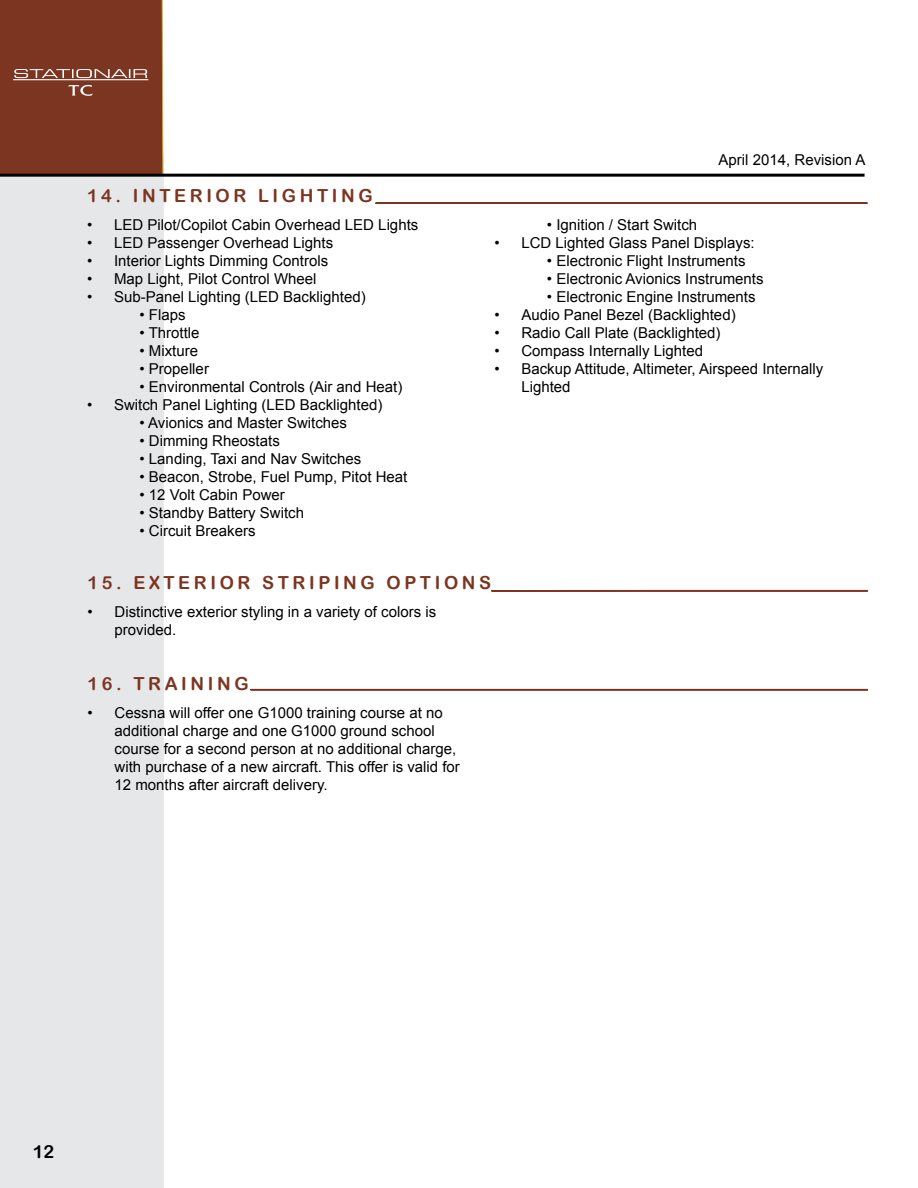
<style>
.page{position:relative;width:918px;height:1188px;background:#fff}
.page>*{position:absolute;margin:0;border:0;box-sizing:border-box;transform-origin:0 0}
.t1{font:18px "Arial Rounded MT Bold";letter-spacing:.2em;color:#7c3520}
.t2{font:18px "Arial Rounded MT Bold";color:#000}
.t3{font:15px/18px "Arial";color:#000}
</style>
<div class="page">
<div style="left:0;top:156px;width:164px;height:1032px;background:#e6e7e8"></div>
<hr style="left:0;top:174px;width:865px;height:3px;background:#000">
<div style="left:0;top:0;width:163px;height:174px;background:#7c3520"></div>
<hr style="left:376px;top:202px;width:491px;height:2px;background:#7c3520">
<hr style="left:491px;top:590px;width:377px;height:2px;background:#7c3520">
<hr style="left:250px;top:689px;width:618px;height:1px;background:#7c3520">
<p class="t1" style="left:87px;top:185px;width:88px">14. INTERIOR</p>
<p class="t1" style="left:258px;top:185px;width:72px">LI GHTIN</p>
<p class="t1" style="left:358px;top:185px;width:16px">G</p>
<p class="t3" style="left:87px;top:216px;width:333px">• LED Pilot/Copilot Cabin Overhead LED Lights</p>
<p class="t3" style="left:87px;top:234px;width:248px">• LED Passenger Overhead Lights</p>
<p class="t3" style="left:87px;top:252px;width:243px">• Interior Lights Dimming Controls</p>
<p class="t3" style="left:87px;top:270px;width:231px">• Map Light, Pilot Control Wheel</p>
<p class="t3" style="left:87px;top:288px;width:280px">• Sub-Panel Lighting (LED Backlighted)</p>
<p class="t3" style="left:140px;top:306px;width:48px">• Flaps</p>
<p class="t3" style="left:140px;top:324px;width:61px">• Throttle</p>
<p class="t3" style="left:140px;top:342px;width:60px">• Mixture</p>
<p class="t3" style="left:140px;top:360px;width:71px">• Propeller</p>
<p class="t3" style="left:140px;top:378px;width:264px">• Environmental Controls (Air and Heat)</p>
<p class="t3" style="left:87px;top:396px;width:297px">• Switch Panel Lighting (LED Backlighted)</p>
<p class="t3" style="left:140px;top:414px;width:209px">• Avionics and Master Switches</p>
<p class="t3" style="left:140px;top:432px;width:142px">• Dimming Rheostats</p>
<p class="t3" style="left:140px;top:450px;width:223px">• Landing, Taxi and Nav Switches</p>
<p class="t3" style="left:140px;top:468px;width:269px">• Beacon, Strobe, Fuel Pump, Pitot Heat</p>
<p class="t3" style="left:140px;top:486px;width:147px">• 12 Volt Cabin Power</p>
<p class="t3" style="left:140px;top:504px;width:166px">• Standby Battery Switch</p>
<p class="t3" style="left:140px;top:522px;width:118px">• Circuit Breakers</p>
<p class="t3" style="left:719px;top:151px;width:148px">April 2014, Revision A</p>
<p class="t3" style="left:547px;top:216px;width:152px">• Ignition / Start Switch</p>
<p class="t3" style="left:494px;top:234px;width:262px">• LCD Lighted Glass Panel Displays:</p>
<p class="t3" style="left:547px;top:252px;width:200px">• Electronic Flight Instruments</p>
<p class="t3" style="left:547px;top:270px;width:218px">• Electronic Avionics Instruments</p>
<p class="t3" style="left:547px;top:288px;width:210px">• Electronic Engine Instruments</p>
<p class="t3" style="left:494px;top:306px;width:243px">• Audio Panel Bezel (Backlighted)</p>
<p class="t3" style="left:494px;top:324px;width:228px">• Radio Call Plate (Backlighted)</p>
<p class="t3" style="left:494px;top:342px;width:210px">• Compass Internally Lighted</p>
<p class="t3" style="left:521px;top:360px;width:303px;text-indent:-27px">• Backup Attitude, Altimeter, Airspeed Internally<br>Lighted</p>
<p class="t1" style="left:87px;top:572px;width:92px">15. E XTERIOR</p>
<p class="t1" style="left:262px;top:572px;width:15px">STRIPIN</p>
<p class="t1" style="left:361px;top:572px;width:42px">G OPTIONS</p>
<p class="t3" style="left:115px;top:603px;width:323px;text-indent:-27px">• Distinctive exterior styling in a variety of colors is provided.</p>
<p class="t1" style="left:87px;top:673px;width:76px">16. TRAININ</p>
<p class="t1" style="left:234px;top:673px;width:16px">G</p>
<p class="t3" style="left:115px;top:704px;width:347px;text-indent:-27px">• Cessna will offer one G1000 training course at no additional charge and one G1000 ground school course for a second person at no additional charge, with purchase of a new aircraft. This offer is valid for 12 months after aircraft delivery.</p>
<p class="t2" style="left:33px;top:1141px;width:23px">12</p>
</div>
